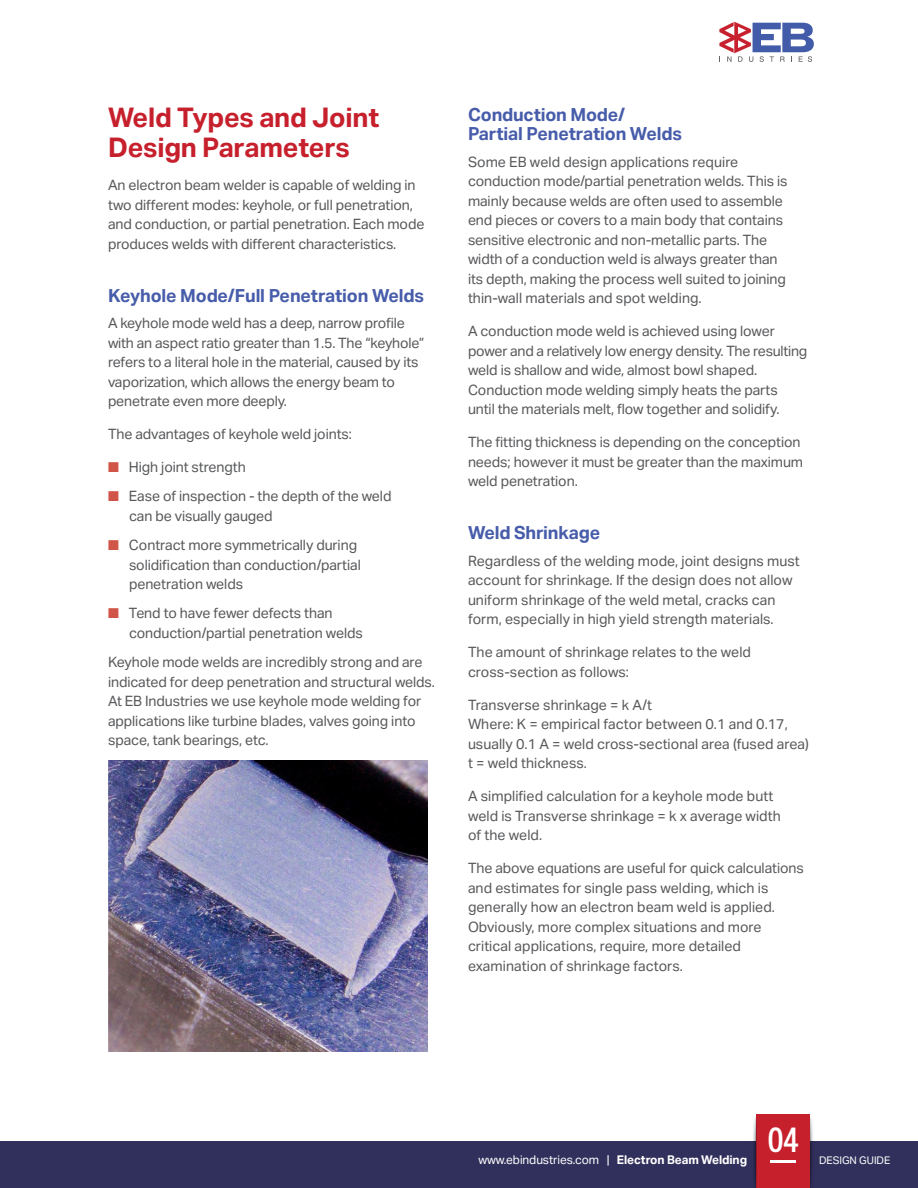
<style>
.page{position:relative;width:918px;height:1188px;background:#fff}
.page>*{position:absolute;margin:0;border:0;box-sizing:border-box;transform-origin:0 0}
.t1{font:500 33px "Benton Sans Compressed";color:#fff}
.t2{font:700 27px/30px "Aktiv Grotesk Arbc";letter-spacing:-.01em;color:#c7202d}
.t3{font:700 18px/19.5px "Aktiv Grotesk Arbc";letter-spacing:-.01em;color:#475caa}
.t4{font:14.25px/19.5px "Aktiv Grotesk Arbc";letter-spacing:-.01em;color:#57585a}
.t5{font:12px "Aktiv Grotesk Arbc";letter-spacing:-.01em;color:#fff}
.t6{font:10.5px "Aktiv Grotesk Arbc";color:#fff}
.s1{color:#d15448}
.s2{font-weight:700}
</style>
<div class="page">
<svg style="left:719px;top:22px;width:95px;height:40px"></svg>
<div style="left:0;top:1142px;width:918px;height:46px;background:#31305c"></div>
<div style="left:756px;top:1115px;width:54px;height:73px;background:#c7202d"></div>
<hr style="left:770px;top:1160px;width:26px;height:2px;background:#fff">
<img style="left:810px;top:1117px;width:5px;height:71px">
<img style="left:752px;top:1117px;width:4px;height:71px">
<img style="left:108px;top:760px;width:319px;height:292px">
<p class="t2" style="left:108px;top:103px;width:273px">Weld Types and Joint<br>Design Parameters</p>
<p class="t4" style="left:108px;top:176px;width:318px">An electron beam welder is capable of welding in two different modes: keyhole, or full penetration, and conduction, or partial penetration. Each mode produces welds with different characteristics.</p>
<p class="t3" style="left:108px;top:286px;width:318px">Keyhole Mode/Full Penetration Welds</p>
<p class="t4" style="left:108px;top:314px;width:318px">A keyhole mode weld has a deep, narrow profile with an aspect ratio greater than 1.5. The “keyhole” refers to a literal hole in the material, caused by its vaporization, which allows the energy beam to penetrate even more deeply.</p>
<p class="t4" style="left:108px;top:425px;width:246px">The advantages of keyhole weld joints:</p>
<p class="t4" style="left:108px;top:458px;width:139px"><span class="s1">■</span> High joint strength</p>
<p class="t4" style="left:129px;top:487px;width:264px;text-indent:-21px"><span class="s1">■</span> Ease of inspection - the depth of the weld can be visually gauged</p>
<p class="t4" style="left:129px;top:536px;width:233px;text-indent:-21px"><span class="s1">■</span> Contract more symmetrically during solidification than conduction/partial penetration welds</p>
<p class="t4" style="left:129px;top:604px;width:235px;text-indent:-21px"><span class="s1">■</span> Tend to have fewer defects than conduction/partial penetration welds</p>
<p class="t4" style="left:108px;top:652px;width:329px">Keyhole mode welds are incredibly strong and are indicated for deep penetration and structural welds.<br>At EB Industries we use keyhole mode welding for applications like turbine blades, valves going into space, tank bearings, etc.</p>
<p class="t3" style="left:468px;top:105px;width:216px">Conduction Mode/<br>Partial Penetration Welds</p>
<p class="t4" style="left:468px;top:152px;width:321px">Some EB weld design applications require conduction mode/partial penetration welds. This is mainly because welds are often used to assemble end pieces or covers to a main body that contains sensitive electronic and non-metallic parts. The width of a conduction weld is always greater than its depth, making the process well suited to joining thin-wall materials and spot welding.</p>
<p class="t4" style="left:468px;top:321px;width:341px">A conduction mode weld is achieved using lower power and a relatively low energy density. The resulting weld is shallow and wide, almost bowl shaped.<br>Conduction mode welding simply heats the parts until the materials melt, flow together and solidify.</p>
<p class="t4" style="left:468px;top:432px;width:337px">The fitting thickness is depending on the conception needs; however it must be greater than the maximum weld penetration.</p>
<p class="t3" style="left:468px;top:523px;width:134px">Weld Shrinkage</p>
<p class="t4" style="left:468px;top:551px;width:333px">Regardless of the welding mode, joint designs must account for shrinkage. If the design does not allow uniform shrinkage of the weld metal, cracks can form, especially in high yield strength materials.</p>
<p class="t4" style="left:468px;top:642px;width:285px">The amount of shrinkage relates to the weld cross-section as follows:</p>
<p class="t4" style="left:468px;top:695px;width:343px">Transverse shrinkage = k A/t<br>Where: K = empirical factor between 0.1 and 0.17, usually 0.1 A = weld cross-sectional area (fused area) t = weld thickness.</p>
<p class="t4" style="left:468px;top:786px;width:314px">A simplified calculation for a keyhole mode butt weld is Transverse shrinkage = k x average width of the weld.</p>
<p class="t4" style="left:468px;top:858px;width:337px">The above equations are useful for quick calculations and estimates for single pass welding, which is generally how an electron beam weld is applied.<br>Obviously, more complex situations and more critical applications, require, more detailed examination of shrinkage factors.</p>
<p class="t1" style="left:768px;top:1120px;width:32px">04</p>
<p class="t5" style="left:478px;top:1153px;width:270px">www.ebindustries.com | <span class="s2">Electron Beam Welding</span></p>
<p class="t6" style="left:819px;top:1154px;width:73px">DESIGN GUIDE</p>
</div>
